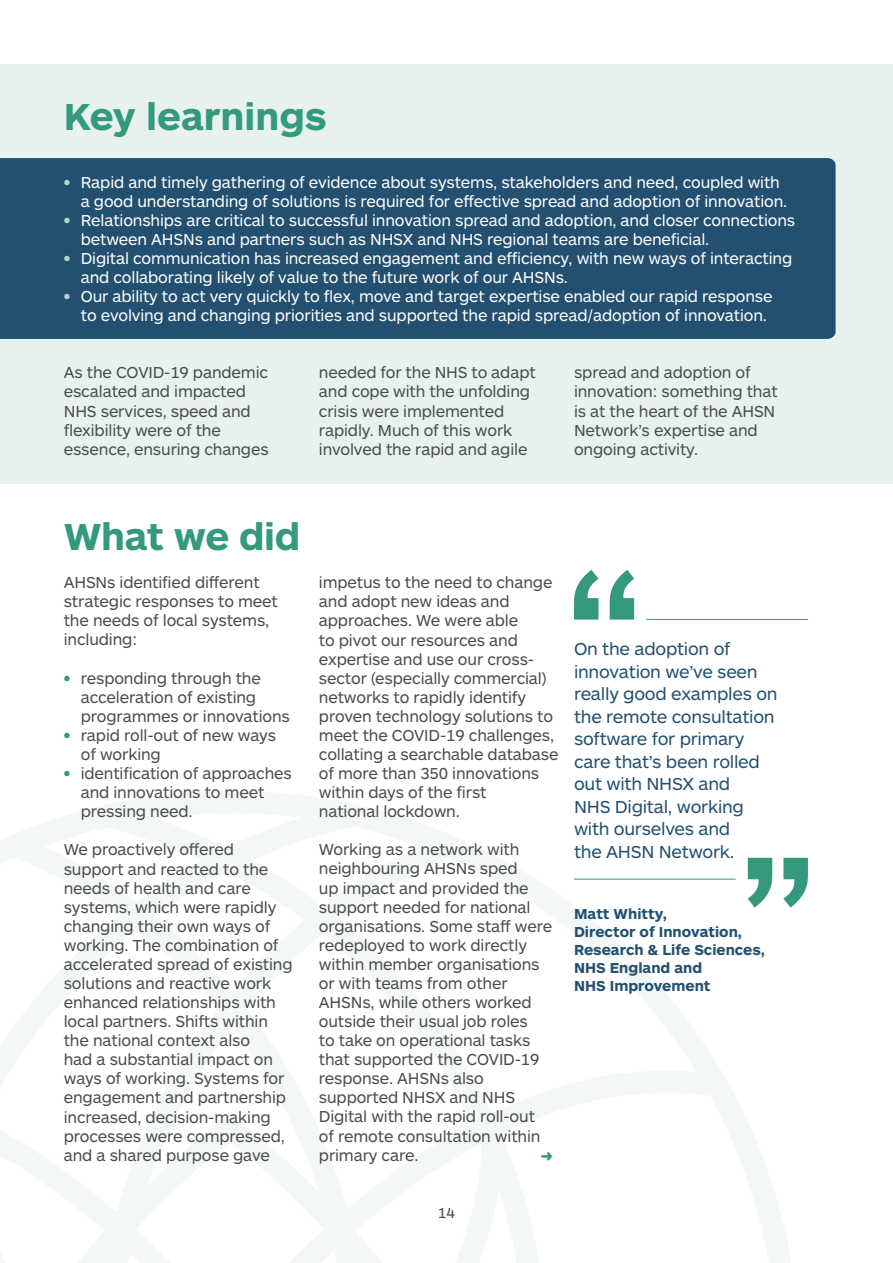
<style>
.page{position:relative;width:893px;height:1263px;background:#fff}
.page>*{position:absolute;margin:0;border:0;box-sizing:border-box;transform-origin:0 0}
.Heading_2{font:700 39px "ARS Maquette";letter-spacing:-.005em;color:#34997d}
.t1{font:18px/22.5px "ARS Maquette";letter-spacing:-.015em;color:#235070}
.Body_Text1{font:16.5px/19px "ARS Maquette";letter-spacing:-.01em;color:#4b4c4d}
.Body_Text1-2{font:16.5px/19px "ARS Maquette";letter-spacing:-.01em;color:#fff}
.Body_Text1_before_bu{font:16.5px/19px "ARS Maquette";letter-spacing:-.01em;color:#4b4c4d}
.List_Paragraph{font:16.5px/19px "ARS Maquette";letter-spacing:-.01em;color:#4b4c4d}
.List_Paragraph_-_las{font:16.5px/19px "ARS Maquette";letter-spacing:-.01em;color:#4b4c4d}
.t2{font:700 15px/18px "ARS Maquette";color:#235070}
.t3{font:15px "ARS Maquette";color:#4b4c4d}
.s1{font-weight:700;color:#b8d2c7}
.s2{font-weight:700;color:#34997d}
</style>
<div class="page">
<svg style="left:0;top:791px;width:799px;height:472px"></svg>
<div style="left:0;top:64px;width:893px;height:420px;background:#e7f1ed"></div>
<div style="left:0;top:158px;width:836px;height:181px;background:#235070"></div>
<hr style="left:646px;top:619px;width:162px;height:1px;background:#34997d">
<svg style="left:574px;top:570px;width:60px;height:50px"></svg>
<hr style="left:574px;top:879px;width:162px;height:1px;background:#34997d">
<svg style="left:748px;top:858px;width:60px;height:49px"></svg>
<svg style="left:541px;top:1152px;width:12px;height:8px"></svg>
<p class="Heading_2" style="left:64px;top:91px;width:265px">Key learnings</p>
<p class="Body_Text1-2" style="left:81px;top:172px;width:708px;text-indent:-17px"><span class="s1">•</span> Rapid and timely gathering of evidence about systems, stakeholders and need, coupled with a good understanding of solutions is required for effective spread and adoption of innovation.</p>
<p class="Body_Text1-2" style="left:81px;top:210px;width:716px;text-indent:-17px"><span class="s1">•</span> Relationships are critical to successful innovation spread and adoption, and closer connections between AHSNs and partners such as NHSX and NHS regional teams are beneficial.</p>
<p class="Body_Text1-2" style="left:81px;top:248px;width:713px;text-indent:-17px"><span class="s1">•</span> Digital communication has increased engagement and efficiency, with new ways of interacting and collaborating likely of value to the future work of our AHSNs.</p>
<p class="Body_Text1-2" style="left:81px;top:286px;width:693px;text-indent:-17px"><span class="s1">•</span> Our ability to act very quickly to flex, move and target expertise enabled our rapid response to evolving and changing priorities and supported the rapid spread/adoption of innovation.</p>
<p class="Body_Text1_before_bu" style="left:64px;top:362px;width:206px">As the COVID-19 pandemic escalated and impacted<br>NHS services, speed and flexibility were of the essence, ensuring changes</p>
<p class="Body_Text1_before_bu" style="left:319px;top:362px;width:218px">needed for the NHS to adapt and cope with the unfolding crisis were implemented rapidly. Much of this work involved the rapid and agile</p>
<p class="Body_Text1_before_bu" style="left:574px;top:362px;width:205px">spread and adoption of innovation: something that is at the heart of the AHSN<br>Network’s expertise and ongoing activity.</p>
<p class="Heading_2" style="left:64px;top:511px;width:238px">What we did</p>
<p class="Body_Text1_before_bu" style="left:64px;top:572px;width:216px">AHSNs identified different strategic responses to meet the needs of local systems, including:</p>
<p class="List_Paragraph" style="left:81px;top:668px;width:211px;text-indent:-17px"><span class="s2">•</span> responding through the acceleration of existing programmes or innovations</p>
<p class="List_Paragraph" style="left:81px;top:725px;width:197px;text-indent:-17px"><span class="s2">•</span> rapid roll-out of new ways of working</p>
<p class="List_Paragraph_-_las" style="left:81px;top:763px;width:213px;text-indent:-17px"><span class="s2">•</span> identification of approaches and innovations to meet pressing need.</p>
<p class="Body_Text1" style="left:64px;top:839px;width:230px">We proactively offered support and reacted to the needs of health and care systems, which were rapidly changing their own ways of working. The combination of accelerated spread of existing solutions and reactive work enhanced relationships with local partners. Shifts within the national context also<br>had a substantial impact on ways of working. Systems for engagement and partnership increased, decision-making processes were compressed, and a shared purpose gave</p>
<p class="Body_Text1" style="left:319px;top:572px;width:241px">impetus to the need to change and adopt new ideas and approaches. We were able<br>to pivot our resources and expertise and use our cross&shy;sector (especially commercial) networks to rapidly identify proven technology solutions to meet the COVID-19 challenges, collating a searchable database of more than 350 innovations within days of the first<br>national lockdown.</p>
<p class="Body_Text1" style="left:319px;top:839px;width:235px">Working as a network with neighbouring AHSNs sped<br>up impact and provided the support needed for national organisations. Some staff were redeployed to work directly within member organisations or with teams from other<br>AHSNs, while others worked outside their usual job roles<br>to take on operational tasks that supported the COVID-19 response. AHSNs also supported NHSX and NHS<br>Digital with the rapid roll-out of remote consultation within primary care.</p>
<p class="t1" style="left:574px;top:637px;width:205px">On the adoption of innovation we’ve seen really good examples on the remote consultation software for primary care that’s been rolled out with NHSX and<br>NHS Digital, working with ourselves and<br>the AHSN Network.</p>
<p class="t2" style="left:574px;top:904px;width:193px">Matt Whitty,<br>Director of Innovation,<br>Research &amp; Life Sciences,<br>NHS England and<br>NHS Improvement</p>
<p class="t3" style="left:438px;top:1203px;width:19px">14</p>
</div>
